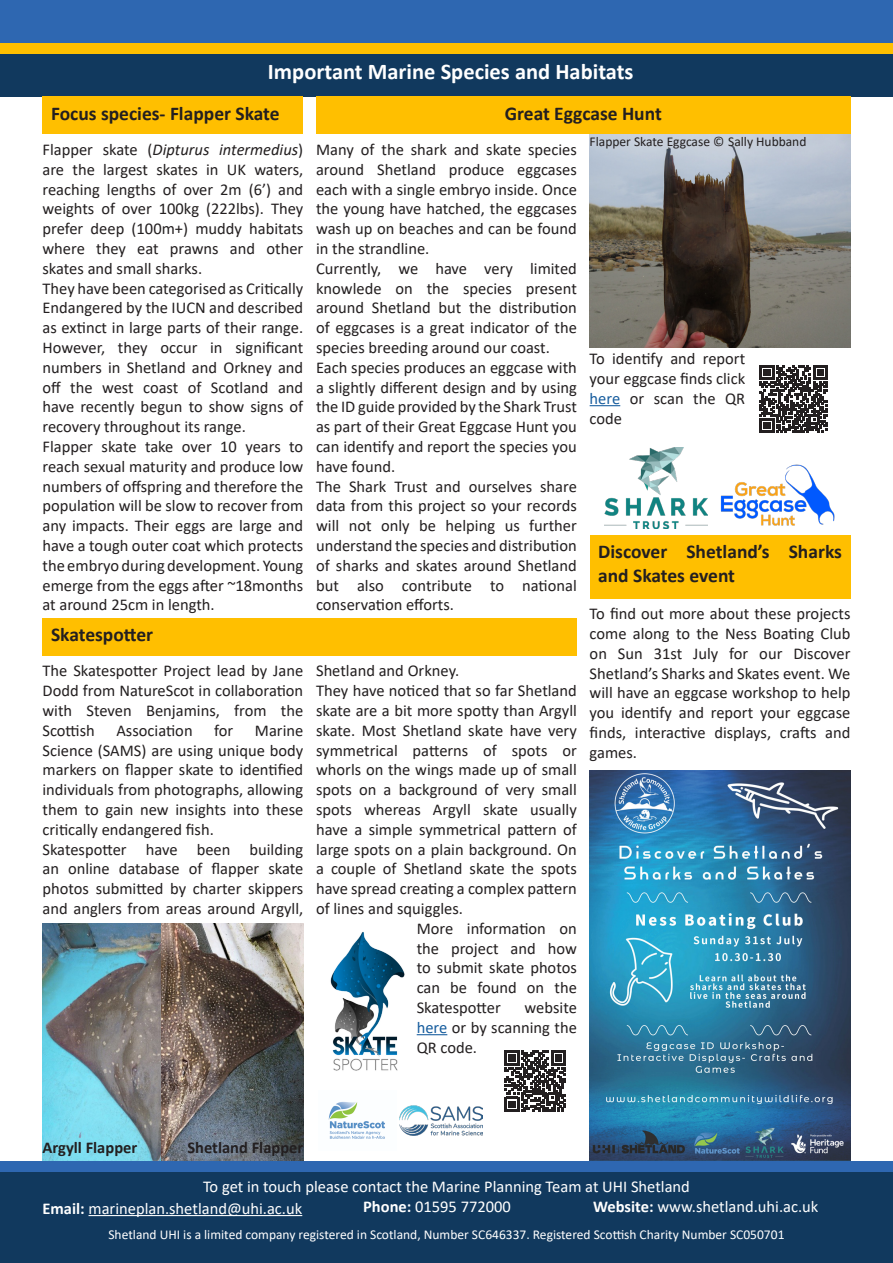
<style>
.page{position:relative;width:893px;height:1263px;background:#fff}
.page>*{position:absolute;margin:0;border:0;box-sizing:border-box;transform-origin:0 0}
.t1{font:700 22.5px "Calibri";color:#fff}
.t2{font:700 19.5px/23.4px "Calibri";color:#231f20}
.t3{font:16.5px/19.8px "Calibri";color:#231f20;text-align:justify}
.t4{font:16.5px "Calibri";color:#fff}
.t5{font:700 16.5px "Calibri";color:#231f20}
.t6{font:13.5px "Calibri";color:#fff}
.t7{font:13.5px "Calibri";color:#231f20}
.s1{font-style:italic}
.s2{color:#175d9e}
.s3{font-weight:700}
</style>
<div class="page">
<div style="left:0;top:0;width:893px;height:49px;background:#2e67b1"></div>
<div style="left:0;top:43px;width:893px;height:11px;background:#ffbf00"></div>
<div style="left:0;top:1171px;width:893px;height:92px;background:#11395e"></div>
<div style="left:0;top:1161px;width:893px;height:10px;background:#2e67b1"></div>
<hr style="left:89px;top:1215px;width:213px;height:1px;background:#fff">
<div style="left:0;top:54px;width:893px;height:42px;background:#11395e"></div>
<div style="left:43px;top:618px;width:534px;height:37px;background:#ffbf00"></div>
<div style="left:316px;top:96px;width:534px;height:38px;background:#ffbf00"></div>
<div style="left:43px;top:96px;width:260px;height:38px;background:#ffbf00"></div>
<img style="left:590px;top:770px;width:260px;height:391px">
<div style="left:590px;top:535px;width:260px;height:63px;background:#ffbf00"></div>
<hr style="left:590px;top:405px;width:30px;height:1px;background:#175d9e">
<svg style="left:760px;top:365px;width:67px;height:68px"></svg>
<img style="left:604px;top:448px;width:103px;height:80px">
<img style="left:720px;top:464px;width:115px;height:62px">
<img style="left:590px;top:134px;width:260px;height:214px">
<hr style="left:417px;top:1034px;width:30px;height:1px;background:#175d9e">
<img style="left:43px;top:923px;width:260px;height:238px">
<img style="left:330px;top:932px;width:87px;height:139px">
<svg style="left:505px;top:1051px;width:61px;height:61px"></svg>
<img style="left:328px;top:1101px;width:57px;height:38px">
<img style="left:399px;top:1105px;width:84px;height:31px">
<p class="t1" style="left:268px;top:56px;width:367px">Important Marine Species and Habitats</p>
<p class="t2" style="left:51px;top:101px;width:230px">Focus species- Flapper Skate</p>
<p class="t2" style="left:505px;top:101px;width:159px">Great Eggcase Hunt</p>
<p class="t3" style="left:43px;top:139px;width:262px">Flapper skate (<span class="s1">Dipturus intermedius</span>) are the largest skates in UK waters, reaching lengths of over 2m (6’) and weights of over 100kg (222lbs). They prefer deep (100m+) muddy habitats where they eat prawns and other skates and small sharks.</p>
<p class="t3" style="left:43px;top:278px;width:262px">They have been categorised as Critically Endangered by the IUCN and described as extinct in large parts of their range.<br>However, they occur in significant numbers in Shetland and Orkney and off the west coast of Scotland and have recently begun to show signs of recovery throughout its range.</p>
<p class="t3" style="left:43px;top:436px;width:262px">Flapper skate take over 10 years to reach sexual maturity and produce low numbers of offspring and therefore the population will be slow to recover from any impacts. Their eggs are large and have a tough outer coat which protects the embryo during development. Young emerge from the eggs after ~18months at around 25cm in length.</p>
<p class="t7" style="left:590px;top:133px;width:218px">Flapper Skate Eggcase © Sally Hubband</p>
<p class="t3" style="left:316px;top:139px;width:262px">Many of the shark and skate species around Shetland produce eggcases each with a single embryo inside. Once the young have hatched, the eggcases wash up on beaches and can be found in the strandline.</p>
<p class="t3" style="left:316px;top:258px;width:262px">Currently, we have very limited knowlede on the species present around Shetland but the distribution of eggcases is a great indicator of the species breeding around our coast.</p>
<p class="t3" style="left:316px;top:357px;width:262px">Each species produces an eggcase with a slightly different design and by using the ID guide provided by the Shark Trust as part of their Great Eggcase Hunt you can identify and report the species you have found.</p>
<p class="t3" style="left:316px;top:476px;width:262px">The Shark Trust and ourselves share data from this project so your records will not only be helping us further understand the species and distribution of sharks and skates around Shetland but also contribute to national conservation efforts.</p>
<p class="t3" style="left:590px;top:348px;width:157px">To identify and report your eggcase finds click <span class="s2">here</span> or scan the QR code</p>
<p class="t2" style="left:598px;top:540px;width:245px">Discover Shetland’s Sharks and Skates event</p>
<p class="t3" style="left:590px;top:603px;width:262px">To find out more about these projects come along to the Ness Boating Club on Sun 31st July for our Discover Shetland’s Sharks and Skates event. We will have an eggcase workshop to help you identify and report your eggcase finds, interactive displays, crafts and games.</p>
<p class="t2" style="left:51px;top:623px;width:104px">Skatespotter</p>
<p class="t3" style="left:43px;top:661px;width:262px">The Skatespotter Project lead by Jane Dodd from NatureScot in collaboration with Steven Benjamins, from the Scottish</p>
<p class="t3" style="left:316px;top:661px;width:145px">Shetland and Orkney.</p>
<p class="t3" style="left:316px;top:680px;width:262px">They have noticed that so far Shetland skate are a bit more spotty than Argyll skate. Most Shetland skate have very symmetrical patterns of spots or whorls on the wings made up of small spots on a background of very small spots whereas Argyll skate usually have a simple symmetrical pattern of large spots on a plain background. On a couple of Shetland skate the spots have spread creating a complex pattern of lines and squiggles.</p>
<p class="t3" style="left:417px;top:918px;width:162px">More information on the project and how to submit skate photos can be found on the Skatespotter</p>
<p class="t3" style="left:116px;top:720px;width:78px">Association</p>
<p class="t3" style="left:214px;top:720px;width:21px">for</p>
<p class="t3" style="left:43px;top:720px;width:262px;text-indent:212px">Marine Science (SAMS) are using unique body markers on flapper skate to identified individuals from photographs, allowing them to gain new insights into these critically endangered fish.</p>
<p class="t3" style="left:43px;top:839px;width:262px">Skatespotter have been building an online database of flapper skate photos submitted by charter skippers and anglers from areas around Argyll,</p>
<p class="t3" style="left:417px;top:997px;width:162px;text-indent:108px">website <span class="s2">here</span> or by scanning the QR code.</p>
<p class="t5" style="left:43px;top:1135px;width:96px">Argyll Flapper</p>
<p class="t5" style="left:187px;top:1135px;width:117px">Shetland Flapper</p>
<p class="t4" style="left:203px;top:1175px;width:488px">To get in touch please contact the Marine Planning Team at UHI Shetland</p>
<p class="t6" style="left:108px;top:1225px;width:677px">Shetland UHI is a limited company registered in Scotland, Number SC646337. Registered Scottish Charity Number SC050701</p>
<p class="t4" style="left:593px;top:1195px;width:227px"><span class="s3">Website:</span> www.shetland.uhi.ac.uk</p>
<p class="t4" style="left:43px;top:1197px;width:261px"><span class="s3">Email:</span> marineplan.shetland@uhi.ac.uk</p>
<p class="t4" style="left:363px;top:1195px;width:149px"><span class="s3">Phone:</span> 01595 772000</p>
</div>
